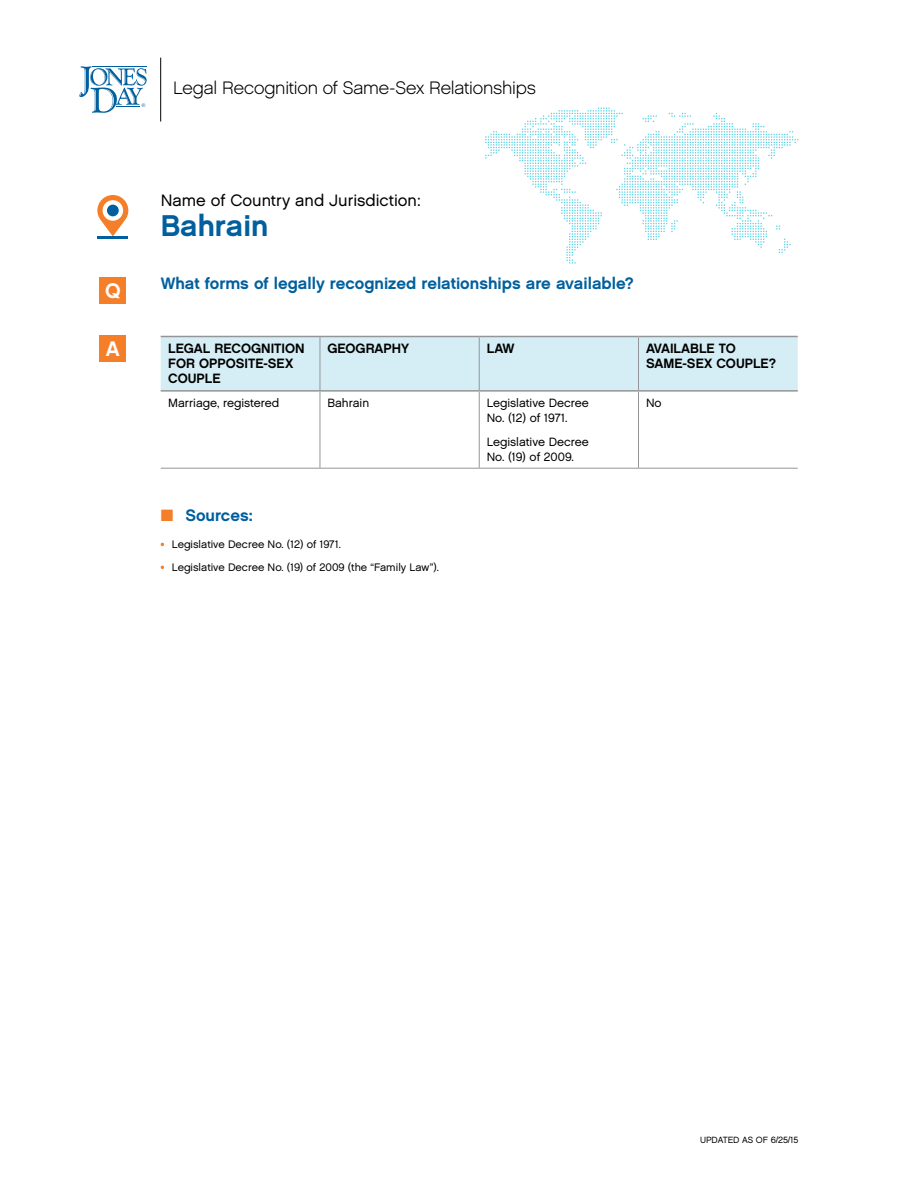
<style>
.page{position:relative;width:918px;height:1188px;background:#fff}
.page>*{position:absolute;margin:0;border:0;box-sizing:border-box;transform-origin:0 0}
.CNTRY{font:30px "Chalet New York Nineteen Sixty";color:#005f9e}
.t1{font:21px "Chalet New York Nineteen Sixty";color:#fff}
.t2{font:18px "Chalet English Channel";letter-spacing:-.01em;color:#000}
.Q{font:16.5px "Chalet New York Nineteen Sixty";color:#005f9e}
.CNTRY-2{font:16.5px "Chalet London Nineteen Sixty";color:#000}
.SRC_Header_Bold_U_LC{font:16.5px "Chalet New York Nineteen Sixty";color:#005f9e}
.TBL_HEAD_B{font:13.5px/15px "Chalet New York Nineteen Sixty";color:#000}
.TBL_BC{font:12px/15px "Chalet London Nineteen Sixty";color:#000}
.t3{font:10.8px "Chalet London Nineteen Sixty";color:#000}
.t4{font:9px "Chalet London Nineteen Sixty";color:#000}
.s1{color:#f57e29}
</style>
<div class="page">
<div style="left:161px;top:337px;width:637px;height:53px;background:#d5eef5"></div>
<hr style="left:479px;top:337px;width:1px;height:53px;background:#939598">
<hr style="left:479px;top:392px;width:1px;height:76px;background:#939598">
<hr style="left:320px;top:468px;width:159px;height:1px;background:#939598">
<hr style="left:479px;top:468px;width:160px;height:1px;background:#939598">
<hr style="left:320px;top:336px;width:159px;height:1px;background:#939598">
<hr style="left:479px;top:336px;width:160px;height:1px;background:#939598">
<hr style="left:320px;top:390px;width:159px;height:2px;background:#939598">
<hr style="left:479px;top:390px;width:160px;height:2px;background:#939598">
<hr style="left:320px;top:392px;width:1px;height:76px;background:#939598">
<hr style="left:161px;top:468px;width:159px;height:1px;background:#939598">
<hr style="left:638px;top:392px;width:1px;height:76px;background:#939598">
<hr style="left:639px;top:468px;width:159px;height:1px;background:#939598">
<hr style="left:639px;top:336px;width:159px;height:1px;background:#939598">
<hr style="left:639px;top:390px;width:159px;height:2px;background:#939598">
<hr style="left:638px;top:337px;width:1px;height:53px;background:#939598">
<hr style="left:161px;top:336px;width:159px;height:1px;background:#939598">
<hr style="left:161px;top:390px;width:159px;height:2px;background:#939598">
<hr style="left:320px;top:337px;width:1px;height:53px;background:#939598">
<div style="left:100px;top:278px;width:26px;height:26px;background:#f57e29"></div>
<svg style="left:97px;top:195px;width:31px;height:41px"></svg>
<div style="left:103px;top:200px;width:20px;height:21px;background:#fff;border-radius:50%"></div>
<div style="left:107px;top:205px;width:12px;height:11px;background:#005f9e;border-radius:50%"></div>
<hr style="left:97px;top:236px;width:31px;height:3px;background:#005f9e">
<div style="left:100px;top:336px;width:26px;height:26px;background:#f57e29"></div>
<svg style="left:485px;top:107px;width:314px;height:157px"></svg>
<hr style="left:160px;top:58px;width:1px;height:63px;background:#000">
<svg style="left:79px;top:66px;width:68px;height:47px"></svg>
<p class="t1" style="left:105px;top:278px;width:17px">Q</p>
<p class="t1" style="left:106px;top:336px;width:16px">A</p>
<p class="t2" style="left:173px;top:77px;width:364px">Legal Recognition of Same-Sex Relationships</p>
<p class="CNTRY-2" style="left:161px;top:191px;width:262px">Name of Country and Jurisdiction:</p>
<p class="CNTRY" style="left:161px;top:208px;width:109px">Bahrain</p>
<p class="Q" style="left:161px;top:273px;width:475px">What forms of legally recognized relationships are available?</p>
<p class="TBL_HEAD_B" style="left:168px;top:341px;width:138px">LEGAL RECOGNITION<br>FOR OPPOSITE-SEX<br>COUPLE</p>
<p class="TBL_HEAD_B" style="left:327px;top:341px;width:83px">GEOGRAPHY</p>
<p class="TBL_HEAD_B" style="left:487px;top:341px;width:29px">LAW</p>
<p class="TBL_HEAD_B" style="left:646px;top:341px;width:132px">AVAILABLE TO<br>SAME-SEX COUPLE?</p>
<p class="TBL_BC" style="left:168px;top:395px;width:113px">Marriage, registered</p>
<p class="TBL_BC" style="left:327px;top:395px;width:43px">Bahrain</p>
<p class="TBL_BC" style="left:487px;top:395px;width:104px">Legislative Decree<br>No. (12) of 1971.</p>
<p class="TBL_BC" style="left:487px;top:434px;width:104px">Legislative Decree<br>No. (19) of 2009.</p>
<p class="TBL_BC" style="left:646px;top:395px;width:17px">No</p>
<p class="SRC_Header_Bold_U_LC" style="left:161px;top:505px;width:94px"><span class="s1">■</span> Sources:</p>
<p class="t3" style="left:161px;top:538px;width:182px"><span class="s1">•</span> Legislative Decree No. (12) of 1971.</p>
<p class="t3" style="left:161px;top:561px;width:280px"><span class="s1">•</span> Legislative Decree No. (19) of 2009 (the “Family Law”).</p>
<p class="t4" style="left:700px;top:1135px;width:100px">UPDATED AS OF 6/25/15</p>
</div>
